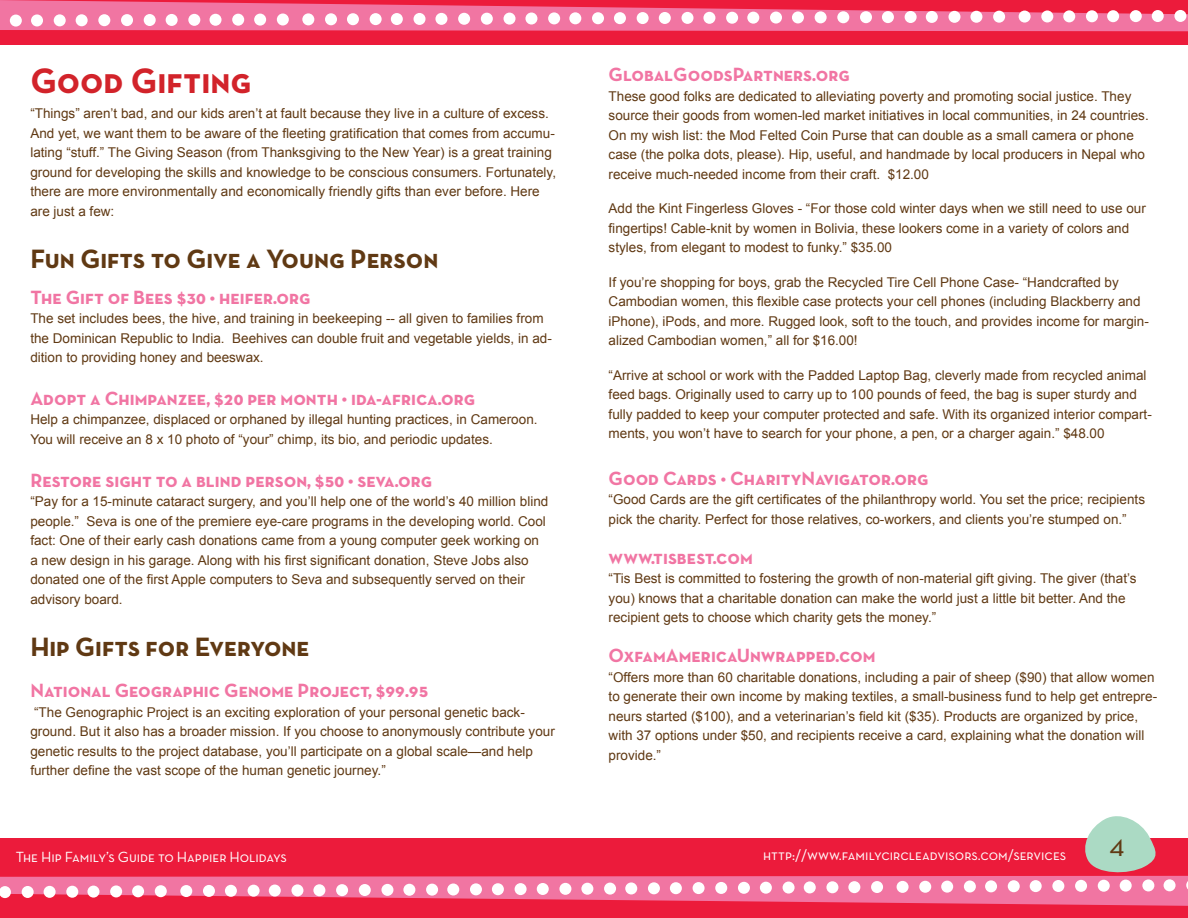
<style>
.page{position:relative;width:1188px;height:918px;background:#fff}
.page>*{position:absolute;margin:0;border:0;box-sizing:border-box;transform-origin:0 0}
.t1{font:36px "Neutra Text TF Bold SC";color:#d2232a}
.t2{font:33px "Neutra Text TF Book SC";color:#603913}
.t3{font:27px "Neutra Text TF Bold SC";color:#603913}
.t4{font:19.5px "Neutra Text TF Bold SC";color:#f175a3}
.t5{font:15px "Neutra Text TF Book SC";color:#fff}
.t6{font:13.5px/19.5px "Arial";color:#603913}
.s1{color:#fff}
.s2{font-size:15px;color:#fff}
</style>
<div class="page">
<div style="left:0;top:0;width:1188px;height:44px;background:#ec1b3b"></div>
<div style="left:0;top:838px;width:1188px;height:80px;background:#ec1b3b"></div>
<svg style="left:0;top:0;width:1188px;height:31px"></svg>
<div style="left:10px;top:15px;width:12px;height:12px;background:#fff;border-radius:50%"></div>
<div style="left:31px;top:14px;width:12px;height:12px;background:#fff;border-radius:50%"></div>
<div style="left:54px;top:14px;width:12px;height:12px;background:#fff;border-radius:50%"></div>
<div style="left:76px;top:14px;width:12px;height:12px;background:#fff;border-radius:50%"></div>
<div style="left:98px;top:14px;width:12px;height:12px;background:#fff;border-radius:50%"></div>
<div style="left:121px;top:14px;width:12px;height:12px;background:#fff;border-radius:50%"></div>
<div style="left:144px;top:14px;width:12px;height:12px;background:#fff;border-radius:50%"></div>
<div style="left:166px;top:14px;width:12px;height:12px;background:#fff;border-radius:50%"></div>
<div style="left:188px;top:14px;width:12px;height:12px;background:#fff;border-radius:50%"></div>
<div style="left:210px;top:14px;width:12px;height:12px;background:#fff;border-radius:50%"></div>
<div style="left:232px;top:14px;width:12px;height:12px;background:#fff;border-radius:50%"></div>
<div style="left:254px;top:14px;width:12px;height:12px;background:#fff;border-radius:50%"></div>
<div style="left:277px;top:13px;width:12px;height:13px;background:#fff;border-radius:50%"></div>
<div style="left:302px;top:13px;width:12px;height:12px;background:#fff;border-radius:50%"></div>
<div style="left:325px;top:13px;width:12px;height:12px;background:#fff;border-radius:50%"></div>
<div style="left:347px;top:13px;width:12px;height:12px;background:#fff;border-radius:50%"></div>
<div style="left:370px;top:13px;width:12px;height:12px;background:#fff;border-radius:50%"></div>
<div style="left:391px;top:13px;width:12px;height:12px;background:#fff;border-radius:50%"></div>
<div style="left:414px;top:13px;width:12px;height:12px;background:#fff;border-radius:50%"></div>
<div style="left:435px;top:13px;width:12px;height:12px;background:#fff;border-radius:50%"></div>
<div style="left:458px;top:13px;width:12px;height:12px;background:#fff;border-radius:50%"></div>
<div style="left:481px;top:13px;width:12px;height:12px;background:#fff;border-radius:50%"></div>
<div style="left:504px;top:13px;width:12px;height:12px;background:#fff;border-radius:50%"></div>
<div style="left:525px;top:13px;width:12px;height:12px;background:#fff;border-radius:50%"></div>
<div style="left:548px;top:12px;width:12px;height:12px;background:#fff;border-radius:50%"></div>
<div style="left:569px;top:12px;width:12px;height:12px;background:#fff;border-radius:50%"></div>
<div style="left:592px;top:12px;width:12px;height:12px;background:#fff;border-radius:50%"></div>
<div style="left:614px;top:12px;width:12px;height:12px;background:#fff;border-radius:50%"></div>
<div style="left:637px;top:12px;width:12px;height:12px;background:#fff;border-radius:50%"></div>
<div style="left:659px;top:12px;width:12px;height:12px;background:#fff;border-radius:50%"></div>
<div style="left:681px;top:12px;width:13px;height:12px;background:#fff;border-radius:50%"></div>
<div style="left:703px;top:12px;width:12px;height:12px;background:#fff;border-radius:50%"></div>
<div style="left:726px;top:12px;width:12px;height:12px;background:#fff;border-radius:50%"></div>
<div style="left:747px;top:12px;width:12px;height:12px;background:#fff;border-radius:50%"></div>
<div style="left:770px;top:12px;width:12px;height:12px;background:#fff;border-radius:50%"></div>
<div style="left:792px;top:11px;width:12px;height:12px;background:#fff;border-radius:50%"></div>
<div style="left:815px;top:11px;width:12px;height:12px;background:#fff;border-radius:50%"></div>
<div style="left:837px;top:11px;width:12px;height:12px;background:#fff;border-radius:50%"></div>
<div style="left:860px;top:11px;width:12px;height:12px;background:#fff;border-radius:50%"></div>
<div style="left:882px;top:11px;width:12px;height:12px;background:#fff;border-radius:50%"></div>
<div style="left:905px;top:11px;width:12px;height:12px;background:#fff;border-radius:50%"></div>
<div style="left:926px;top:11px;width:12px;height:12px;background:#fff;border-radius:50%"></div>
<div style="left:948px;top:11px;width:13px;height:12px;background:#fff;border-radius:50%"></div>
<div style="left:970px;top:11px;width:12px;height:12px;background:#fff;border-radius:50%"></div>
<div style="left:993px;top:11px;width:12px;height:12px;background:#fff;border-radius:50%"></div>
<div style="left:1019px;top:11px;width:12px;height:12px;background:#fff;border-radius:50%"></div>
<div style="left:1041px;top:10px;width:12px;height:12px;background:#fff;border-radius:50%"></div>
<div style="left:1063px;top:10px;width:12px;height:12px;background:#fff;border-radius:50%"></div>
<div style="left:1086px;top:10px;width:12px;height:12px;background:#fff;border-radius:50%"></div>
<div style="left:1107px;top:10px;width:12px;height:12px;background:#fff;border-radius:50%"></div>
<div style="left:1130px;top:10px;width:12px;height:12px;background:#fff;border-radius:50%"></div>
<div style="left:1152px;top:10px;width:12px;height:12px;background:#fff;border-radius:50%"></div>
<div style="left:1174px;top:10px;width:12px;height:12px;background:#fff;border-radius:50%"></div>
<svg style="left:0;top:816px;width:1188px;height:90px"></svg>
<h1 class="t1" style="left:30px;top:58px;width:223px">Good Gifting</h1>
<p class="t6" style="left:30px;top:104px;width:527px">“Things” aren’t bad, and our kids aren’t at fault because they live in a culture of excess.<br>And yet, we want them to be aware of the fleeting gratification that comes from accumu&shy;lating “stuff.” The Giving Season (from Thanksgiving to the New Year) is a great training ground for developing the skills and knowledge to be conscious consumers. Fortunately, there are more environmentally and economically friendly gifts than ever before. Here are just a few:</p>
<h3 class="t3" style="left:30px;top:242px;width:409px">Fun Gifts to Give a Young Person</h3>
<h3 class="t4" style="left:30px;top:285px;width:282px">The Gift of Bees $30 • heifer.org</h3>
<p class="t6" style="left:30px;top:309px;width:523px">The set includes bees, the hive, and training in beekeeping -- all given to families from the Dominican Republic to India. Beehives can double fruit and vegetable yields, in ad&shy;dition to providing honey and beeswax.</p>
<h3 class="t4" style="left:30px;top:386px;width:446px">Adopt a Chimpanzee, $20 per month • ida-africa.org</h3>
<p class="t6" style="left:30px;top:410px;width:509px">Help a chimpanzee, displaced or orphaned by illegal hunting practices, in Cameroon.<br>You will receive an 8 x 10 photo of “your” chimp, its bio, and periodic updates.</p>
<h3 class="t4" style="left:30px;top:468px;width:403px">Restore sight to a blind person, $50 • seva.org</h3>
<p class="t6" style="left:30px;top:492px;width:520px">“Pay for a 15-minute cataract surgery, and you’ll help one of the world’s 40 million blind people.” Seva is one of the premiere eye-care programs in the developing world. Cool fact: One of their early cash donations came from a young computer geek working on a new design in his garage. Along with his first significant donation, Steve Jobs also donated one of the first Apple computers to Seva and subsequently served on their advisory board. <span class="s1">board</span><span class="s2">.</span></p>
<h3 class="t3" style="left:30px;top:630px;width:281px">Hip Gifts for Everyone</h3>
<h3 class="t4" style="left:30px;top:678px;width:400px">National Geographic Genome Project, $99.95</h3>
<p class="t6" style="left:30px;top:702px;width:526px">“The Genographic Project is an exciting exploration of your personal genetic back&shy;ground. But it also has a broader mission. If you choose to anonymously contribute your genetic results to the project database, you’ll participate on a global scale—and help further define the vast scope of the human genetic journey.”</p>
<h3 class="t4" style="left:609px;top:62px;width:243px">GlobalGoodsPartners.org</h3>
<p class="t6" style="left:609px;top:86px;width:542px">These good folks are dedicated to alleviating poverty and promoting social justice. They source their goods from women-led market initiatives in local communities, in 24 countries.<br>On my wish list: the Mod Felted Coin Purse that can double as a small camera or phone case (the polka dots, please). Hip, useful, and handmade by local producers in Nepal who receive much-needed income from their craft. $12.00</p>
<p class="t6" style="left:609px;top:199px;width:539px">Add the Kint Fingerless Gloves - “For those cold winter days when we still need to use our fingertips! Cable-knit by women in Bolivia, these lookers come in a variety of colors and styles, from elegant to modest to funky.” $35.00</p>
<p class="t6" style="left:609px;top:272px;width:542px">If you’re shopping for boys, grab the Recycled Tire Cell Phone Case- “Handcrafted by Cambodian women, this flexible case protects your cell phones (including Blackberry and iPhone), iPods, and more. Rugged look, soft to the touch, and provides income for margin&shy;alized Cambodian women,” all for $16.00!</p>
<p class="t6" style="left:609px;top:365px;width:545px">“Arrive at school or work with the Padded Laptop Bag, cleverly made from recycled animal feed bags. Originally used to carry up to 100 pounds of feed, the bag is super sturdy and fully padded to keep your computer protected and safe. With its organized interior compart&shy;ments, you won’t have to search for your phone, a pen, or a charger again.” $48.00</p>
<h3 class="t4" style="left:609px;top:466px;width:322px">Good Cards • CharityNavigator.org</h3>
<p class="t6" style="left:609px;top:490px;width:538px">“Good Cards are the gift certificates of the philanthropy world. You set the price; recipients pick the charity. Perfect for those relatives, co-workers, and clients you’re stumped on.”</p>
<h3 class="t4" style="left:609px;top:545px;width:146px">www.tisbest.com</h3>
<p class="t6" style="left:609px;top:569px;width:529px">“Tis Best is committed to fostering the growth of non-material gift giving. The giver (that’s you) knows that a charitable donation can make the world just a little bit better. And the recipient gets to choose which charity gets the money.”</p>
<h3 class="t4" style="left:609px;top:643px;width:268px">OxfamAmericaUnwrapped.com</h3>
<p class="t6" style="left:609px;top:667px;width:550px">“Offers more than 60 charitable donations, including a pair of sheep ($90) that allow women to generate their own income by making textiles, a small-business fund to help get entrepre&shy;neurs started ($100), and a veterinarian’s field kit ($35). Products are organized by price, with 37 options under $50, and recipients receive a card, explaining what the donation will provide.”</p>
<p class="t5" style="left:16px;top:848px;width:273px">The Hip Family’s Guide to Happier Holidays</p>
<p class="t5" style="left:763px;top:846px;width:305px">http://www.familycircleadvisors.com/services</p>
<h2 class="t2" style="left:1109px;top:825px;width:18px">4</h2>
</div>
